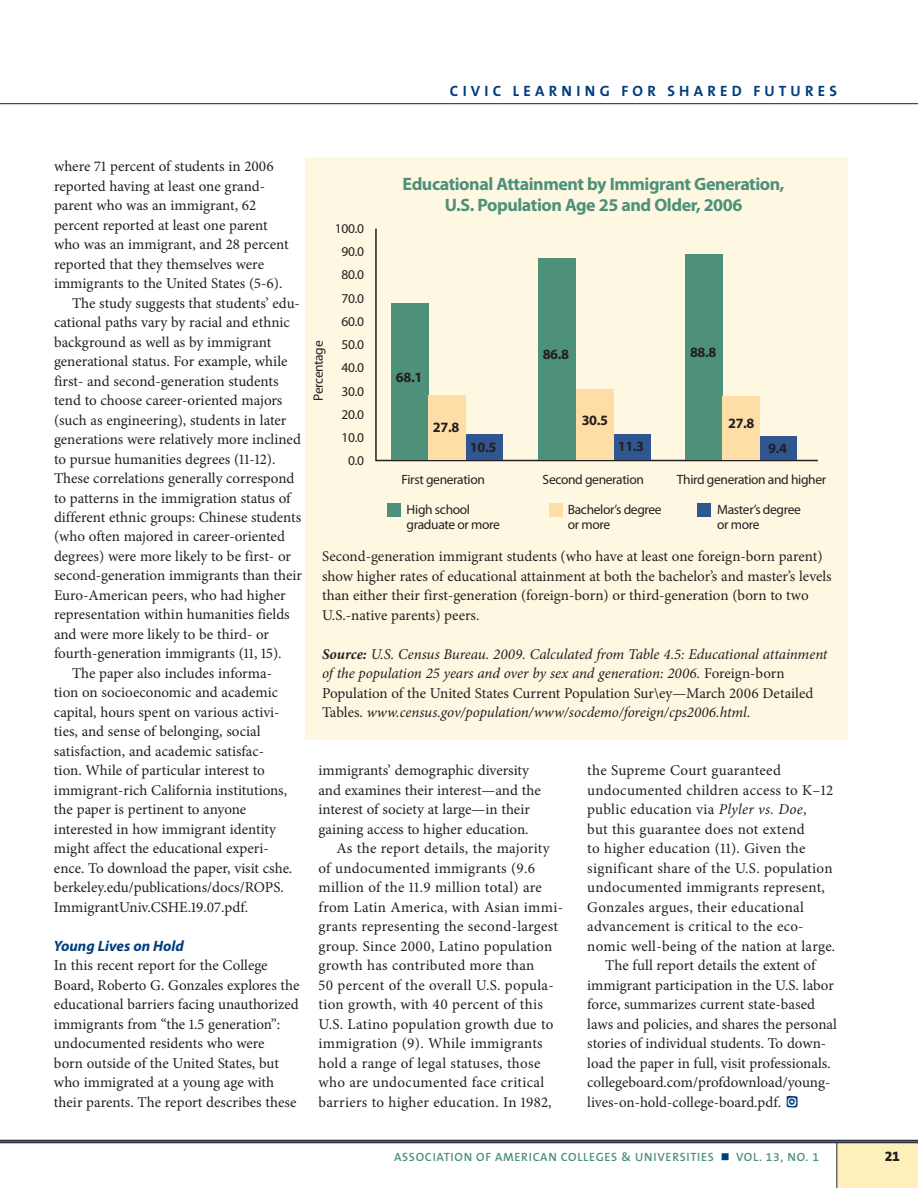
<style>
.page{position:relative;width:918px;height:1188px;background:#fff}
.page>*{position:absolute;margin:0;border:0;box-sizing:border-box;transform-origin:0 0}
.Sidebar_Subhead{font:700 18px/21px "Myriad Pro";letter-spacing:-.025em;color:#4d917a;text-align:center}
.Article_Text{font:15px/19.5px "Minion Pro";color:#231f20}
.Article_Text_1st_Par{font:15px/19.5px "Minion Pro";color:#231f20}
.Article_Text-2{font:15px/19.5px "Minion Pro";letter-spacing:.02em;color:#231f20}
.Article_Text-3{font:italic 15px/19.5px "Minion Pro";letter-spacing:-.005em;color:#231f20}
.t1{font:700 15px "The Sans B7";letter-spacing:.28em;color:#013d7d}
.Article_Subhead{font:italic 700 15px "Myriad Pro";color:#013d7d}
.Sidebar_Text{font:700 14.25px "Myriad Pro";color:#231f20}
.t2{font:800 14.25px "The Sans B8";color:#231f20}
.Sidebar_Text-2{font:13.5px/15px "Myriad Pro";letter-spacing:-.025em;color:#231f20}
.t3{font:600 12px "The Sans B6";letter-spacing:.06em;color:#4d917a}
.s1{font-weight:700}
.s2{font-style:normal}
.s3{font-style:italic}
.s4{color:#013d7d}
</style>
<div class="page">
<div style="left:837px;top:1142px;width:81px;height:46px;background:#feefbb"></div>
<div style="left:305px;top:158px;width:543px;height:582px;background:#fef8e2"></div>
<hr style="left:375px;top:229px;width:2px;height:232px;background:#231f20">
<hr style="left:376px;top:460px;width:442px;height:1px;background:#231f20">
<div style="left:391px;top:304px;width:37px;height:156px;background:#4d917a"></div>
<div style="left:539px;top:259px;width:37px;height:201px;background:#4d917a"></div>
<div style="left:685px;top:255px;width:38px;height:205px;background:#4d917a"></div>
<div style="left:760px;top:436px;width:37px;height:24px;background:#305691"></div>
<div style="left:613px;top:434px;width:37px;height:26px;background:#305691"></div>
<div style="left:466px;top:434px;width:37px;height:26px;background:#305691"></div>
<div style="left:428px;top:395px;width:38px;height:65px;background:#fedda6"></div>
<div style="left:576px;top:389px;width:37px;height:71px;background:#fedda6"></div>
<div style="left:723px;top:396px;width:37px;height:64px;background:#fedda6"></div>
<div style="left:549px;top:504px;width:14px;height:13px;background:#fedda6"></div>
<div style="left:698px;top:504px;width:13px;height:13px;background:#305691"></div>
<div style="left:387px;top:504px;width:14px;height:13px;background:#4d917a"></div>
<hr style="left:0;top:1140px;width:918px;height:3px;background:#46639a">
<hr style="left:0;top:1140px;width:918px;height:1px;background:#231f20">
<hr style="left:0;top:1142px;width:918px;height:1px;background:#231f20">
<hr style="left:837px;top:1143px;width:1px;height:45px;background:#231f20">
<hr style="left:0;top:103px;width:918px;height:1px;background:#231f20">
<p class="t1" style="left:450px;top:83px;width:389px">CIVIC LEARNING FOR SHARED FUTURES</p>
<p class="Article_Text_1st_Par" style="left:54px;top:157px;width:236px">where 71 percent of students in 2006 reported having at least one grand&shy;parent who was an immigrant, 62 percent reported at least one parent who was an immigrant, and 28 percent reported that they themselves were immigrants to the United States (5-6).</p>
<p class="Article_Text" style="left:54px;top:293px;width:250px;text-indent:18px">The study suggests that students’ edu&shy;cational paths vary by racial and ethnic background as well as by immigrant generational status. For example, while first- and second-generation students tend to choose career-oriented majors (such as engineering), students in later generations were relatively more inclined to pursue humanities degrees (11-12).<br>These correlations generally correspond to patterns in the immigration status of different ethnic groups: Chinese students (who often majored in career-oriented degrees) were more likely to be first- or second-generation immigrants than their Euro-American peers, who had higher representation within humanities fields and were more likely to be third- or fourth-generation immigrants (11, 15).</p>
<p class="Article_Text" style="left:54px;top:664px;width:240px;text-indent:18px">The paper also includes informa&shy;tion on socioeconomic and academic capital, hours spent on various activi&shy;ties, and sense of belonging, social satisfaction, and academic satisfac&shy;tion. While of particular interest to immigrant-rich California institutions, the paper is pertinent to anyone interested in how immigrant identity might affect the educational experi&shy;ence. To download the paper, visit cshe. berkeley.edu/publications/docs/ROPS.<br>ImmigrantUniv.CSHE.19.07.pdf.</p>
<p class="Article_Subhead" style="left:54px;top:938px;width:132px">Young Lives on Hold</p>
<p class="Article_Text_1st_Par" style="left:54px;top:956px;width:247px">In this recent report for the College Board, Roberto G. Gonzales explores the educational barriers facing unauthorized immigrants from “the 1.5 generation”: undocumented residents who were<br>born outside of the United States, but who immigrated at a young age with their parents. The report describes these</p>
<p class="Sidebar_Text-2" style="left:311px;top:401px;width:62px;rotate:-90deg">Percentage</p>
<p class="Sidebar_Text-2" style="left:335px;top:221px;width:31px">100.0</p>
<p class="Sidebar_Text-2" style="left:342px;top:244px;width:24px">90.0</p>
<p class="Sidebar_Text-2" style="left:342px;top:268px;width:24px">80.0</p>
<p class="Sidebar_Text-2" style="left:342px;top:291px;width:24px">70.0</p>
<p class="Sidebar_Text-2" style="left:342px;top:314px;width:24px">60.0</p>
<p class="Sidebar_Text-2" style="left:342px;top:337px;width:24px">50.0</p>
<p class="Sidebar_Text-2" style="left:342px;top:361px;width:24px">40.0</p>
<p class="Sidebar_Text-2" style="left:342px;top:384px;width:24px">30.0</p>
<p class="Sidebar_Text-2" style="left:342px;top:407px;width:24px">20.0</p>
<p class="Sidebar_Text-2" style="left:342px;top:430px;width:24px">10.0</p>
<p class="Sidebar_Text-2" style="left:348px;top:453px;width:17px">0.0</p>
<p class="Sidebar_Subhead" style="left:403px;top:173px;width:384px">Educational Attainment by Immigrant Generation,<br>U.S. Population Age 25 and Older, 2006</p>
<p class="Sidebar_Text" style="left:396px;top:369px;width:28px">68.1</p>
<p class="Sidebar_Text" style="left:433px;top:419px;width:28px">27.8</p>
<p class="Sidebar_Text" style="left:543px;top:346px;width:28px">86.8</p>
<p class="Sidebar_Text" style="left:690px;top:344px;width:28px">88.8</p>
<p class="Sidebar_Text" style="left:582px;top:412px;width:28px">30.5</p>
<p class="Sidebar_Text" style="left:728px;top:415px;width:28px">27.8</p>
<p class="Sidebar_Text" style="left:470px;top:440px;width:28px">10.5</p>
<p class="Sidebar_Text" style="left:618px;top:438px;width:28px">11.3</p>
<p class="Sidebar_Text" style="left:768px;top:440px;width:20px">9.4</p>
<p class="Sidebar_Text-2" style="left:402px;top:472px;width:85px">First generation</p>
<p class="Sidebar_Text-2" style="left:568px;top:502px;width:95px">Bachelor’s degree or more</p>
<p class="Sidebar_Text-2" style="left:717px;top:502px;width:85px">Master’s degree or more</p>
<p class="Sidebar_Text-2" style="left:543px;top:472px;width:103px">Second generation</p>
<p class="Sidebar_Text-2" style="left:677px;top:472px;width:151px">Third generation and higher</p>
<p class="Sidebar_Text-2" style="left:407px;top:502px;width:95px">High school graduate or more</p>
<p class="Article_Text_1st_Par" style="left:322px;top:547px;width:511px">Second-generation immigrant students (who have at least one foreign-born parent) show higher rates of educational attainment at both the bachelor’s and master’s levels than either their first-generation (foreign-born) or third-generation (born to two U.S.-native parents) peers.</p>
<p class="Article_Text-3" style="left:322px;top:644px;width:507px"><span class="s1">Source:</span> U.S. Census Bureau. 2009. Calculated from Table 4.5: Educational attainment of the population 25 years and over by sex and generation: 2006. <span class="s2">Foreign-born Population of the United States Current Population Sur\ey—March 2006 Detailed Tables.</span> www.census.gov/population/www/socdemo/foreign/cps2006.html.</p>
<p class="Article_Text_1st_Par" style="left:319px;top:761px;width:224px">immigrants’ demographic diversity and examines their interest—and the interest of society at large—in their gaining access to higher education.</p>
<p class="Article_Text-2" style="left:319px;top:839px;width:246px;text-indent:18px">As the report details, the majority of undocumented immigrants (9.6 million of the 11.9 million total) are from Latin America, with Asian immi&shy;grants representing the second-largest group. Since 2000, Latino population growth has contributed more than<br>50 percent of the overall U.S. popula&shy;tion growth, with 40 percent of this U.S. Latino population growth due to immigration (9). While immigrants hold a range of legal statuses, those who are undocumented face critical barriers to higher education. In 1982,</p>
<p class="Article_Text-2" style="left:587px;top:761px;width:250px">the Supreme Court guaranteed undocumented children access to K–12 public education via <span class="s3">Plyler vs. Doe</span>,<br>but this guarantee does not extend<br>to higher education (11). Given the significant share of the U.S. population undocumented immigrants represent, Gonzales argues, their educational advancement is critical to the eco&shy;nomic well-being of the nation at large.</p>
<p class="Article_Text" style="left:587px;top:956px;width:251px;text-indent:18px">The full report details the extent of immigrant participation in the U.S. labor force, summarizes current state-based laws and policies, and shares the personal stories of individual students. To down&shy;load the paper in full, visit professionals. collegeboard.com/profdownload/young&shy;lives-on-hold-college-board.pdf.</p>
<p class="t3" style="left:394px;top:1150px;width:426px">ASSOCIATION OF AMERICAN COLLEGES &amp; UNIVERSITIES <span class="s4">■</span> VOL. 13, NO. 1</p>
<p class="t2" style="left:885px;top:1149px;width:17px">21</p>
</div>
